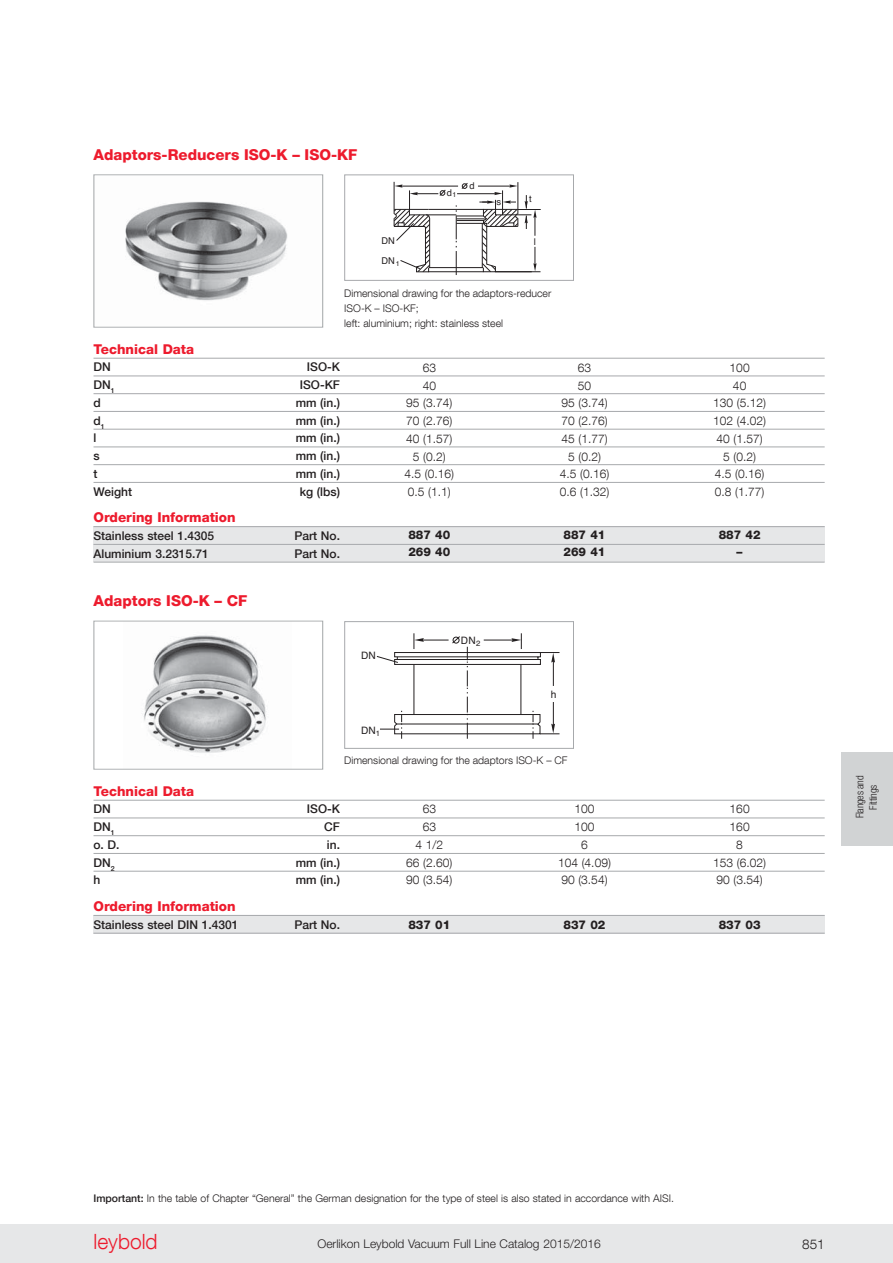
<style>
.page{position:relative;width:893px;height:1263px;background:#fff}
.page>*{position:absolute;margin:0;border:0;box-sizing:border-box;transform-origin:0 0}
.t1{font:300 21px "Helvetica Neue LT Com";color:#ed1b2d}
.t2{font:800 15px "Helvetica Neue LT Com";color:#ed1b2d}
.t3{font:800 13.5px "Helvetica Neue LT Com";color:#ed1b2d}
.t4{font:300 13.5px "Helvetica Neue LT Com";color:#231f20}
.t5{font:300 12px "Helvetica Neue LT Com";color:#231f20}
.t6{font:500 12px "Helvetica Neue LT Com";color:#231f20}
.t7{font:300 12px "Helvetica Neue LT Std";color:#231f20}
.t8{font:800 12px "Helvetica Neue LT Com";color:#231f20}
.t9{font:300 10.5px/15px "Helvetica Neue LT Com";color:#231f20}
.t10{font:300 condensed 10.5px/13.5px "Helvetica Neue LT Com";letter-spacing:-.025em;color:#231f20;text-align:center}
.t11{font:10.2px "Helvetica";color:#231f20}
.t12{font:9.3px "Helvetica";color:#231f20}
.s1{font-weight:500}
</style>
<div class="page">
<div style="left:0;top:1224px;width:893px;height:39px;background:#e6e7e8"></div>
<div style="left:842px;top:753px;width:51px;height:93px;background:#d1d3d4"></div>
<img style="left:125px;top:201px;width:163px;height:100px">
<div style="left:94px;top:174px;width:229px;height:154px;border:1px solid #a9acae"></div>
<svg style="left:393px;top:182px;width:148px;height:93px"></svg>
<div style="left:344px;top:175px;width:230px;height:106px;border:1px solid #a7a9ac"></div>
<div style="left:94px;top:527px;width:731px;height:35px;background:#e6e7e8"></div>
<hr style="left:94px;top:358px;width:731px;height:1px;background:#a7a9ac">
<hr style="left:94px;top:376px;width:731px;height:1px;background:#a7a9ac">
<hr style="left:94px;top:393px;width:731px;height:1px;background:#a7a9ac">
<hr style="left:94px;top:411px;width:731px;height:1px;background:#a7a9ac">
<hr style="left:94px;top:429px;width:731px;height:1px;background:#a7a9ac">
<hr style="left:94px;top:447px;width:731px;height:1px;background:#a7a9ac">
<hr style="left:94px;top:464px;width:731px;height:1px;background:#a7a9ac">
<hr style="left:94px;top:482px;width:731px;height:1px;background:#a7a9ac">
<hr style="left:94px;top:526px;width:731px;height:1px;background:#a7a9ac">
<hr style="left:94px;top:544px;width:731px;height:1px;background:#a7a9ac">
<hr style="left:94px;top:562px;width:731px;height:1px;background:#a7a9ac">
<img style="left:143px;top:635px;width:124px;height:118px">
<div style="left:94px;top:621px;width:229px;height:149px;border:1px solid #a9acae"></div>
<svg style="left:376px;top:633px;width:183px;height:106px"></svg>
<div style="left:344px;top:621px;width:230px;height:128px;border:1px solid #a7a9ac"></div>
<div style="left:94px;top:915px;width:731px;height:19px;background:#e6e7e8"></div>
<hr style="left:94px;top:800px;width:731px;height:1px;background:#a7a9ac">
<hr style="left:94px;top:818px;width:731px;height:1px;background:#a7a9ac">
<hr style="left:94px;top:835px;width:731px;height:1px;background:#a7a9ac">
<hr style="left:94px;top:853px;width:731px;height:1px;background:#a7a9ac">
<hr style="left:94px;top:871px;width:731px;height:1px;background:#a7a9ac">
<hr style="left:94px;top:915px;width:731px;height:1px;background:#a7a9ac">
<hr style="left:94px;top:933px;width:731px;height:1px;background:#a7a9ac">
<h2 class="t2" style="left:94px;top:149px;width:265px">Adaptors-Reducers ISO-K – ISO-KF</h2>
<p class="t12" style="left:381px;top:237px;width:15px">DN</p>
<p class="t12" style="left:381px;top:258px;width:20px">DN<sub>1</sub></p>
<p class="t12" style="left:447px;top:190px;width:11px">d<sub>1</sub></p>
<p class="t12" style="left:470px;top:183px;width:7px">d</p>
<p class="t12" style="left:497px;top:198px;width:6px">s</p>
<p class="t12" style="left:529px;top:196px;width:4px">t</p>
<p class="t12" style="left:534px;top:238px;width:4px">l</p>
<p class="t9" style="left:344px;top:287px;width:209px">Dimensional drawing for the adaptors-reducer<br>ISO-K – ISO-KF;<br>left: aluminium; right: stainless steel</p>
<p class="t3" style="left:94px;top:344px;width:102px">Technical Data</p>
<p class="t6" style="left:94px;top:363px;width:19px">DN</p>
<p class="t6" style="left:307px;top:363px;width:35px">ISO-K</p>
<p class="t6" style="left:94px;top:380px;width:23px">DN<sub>1</sub></p>
<p class="t6" style="left:300px;top:380px;width:42px">ISO-KF</p>
<p class="t6" style="left:94px;top:398px;width:9px">d</p>
<p class="t6" style="left:296px;top:398px;width:46px">mm (in.)</p>
<p class="t6" style="left:94px;top:416px;width:13px">d<sub>1</sub></p>
<p class="t6" style="left:296px;top:416px;width:46px">mm (in.)</p>
<p class="t6" style="left:94px;top:434px;width:4px">l</p>
<p class="t6" style="left:296px;top:434px;width:46px">mm (in.)</p>
<p class="t6" style="left:94px;top:451px;width:8px">s</p>
<p class="t6" style="left:296px;top:451px;width:46px">mm (in.)</p>
<p class="t6" style="left:94px;top:469px;width:5px">t</p>
<p class="t6" style="left:296px;top:469px;width:46px">mm (in.)</p>
<p class="t6" style="left:94px;top:487px;width:40px">Weight</p>
<p class="t6" style="left:300px;top:487px;width:42px">kg (lbs)</p>
<p class="t3" style="left:94px;top:512px;width:144px">Ordering Information</p>
<p class="t6" style="left:94px;top:531px;width:122px">Stainless steel 1.4305</p>
<p class="t6" style="left:294px;top:531px;width:47px">Part No.</p>
<p class="t6" style="left:94px;top:549px;width:117px">Aluminium 3.2315.71</p>
<p class="t6" style="left:294px;top:549px;width:47px">Part No.</p>
<h2 class="t2" style="left:94px;top:595px;width:155px">Adaptors ISO-K – CF</h2>
<p class="t11" style="left:361px;top:652px;width:16px">DN</p>
<p class="t11" style="left:361px;top:727px;width:20px">DN<sub>1</sub></p>
<p class="t5" style="left:423px;top:363px;width:15px">63</p>
<p class="t5" style="left:578px;top:363px;width:15px">63</p>
<p class="t5" style="left:730px;top:363px;width:22px">100</p>
<p class="t5" style="left:423px;top:381px;width:15px">40</p>
<p class="t5" style="left:578px;top:381px;width:15px">50</p>
<p class="t5" style="left:733px;top:381px;width:15px">40</p>
<p class="t5" style="left:406px;top:399px;width:48px">95 (3.74)</p>
<p class="t5" style="left:561px;top:399px;width:48px">95 (3.74)</p>
<p class="t5" style="left:713px;top:399px;width:54px">130 (5.12)</p>
<p class="t5" style="left:406px;top:416px;width:48px">70 (2.76)</p>
<p class="t5" style="left:561px;top:416px;width:48px">70 (2.76)</p>
<p class="t5" style="left:713px;top:416px;width:54px">102 (4.02)</p>
<p class="t5" style="left:406px;top:434px;width:48px">40 (1.57)</p>
<p class="t5" style="left:561px;top:434px;width:48px">45 (1.77)</p>
<p class="t5" style="left:716px;top:434px;width:48px">40 (1.57)</p>
<p class="t5" style="left:413px;top:452px;width:34px">5 (0.2)</p>
<p class="t5" style="left:568px;top:452px;width:34px">5 (0.2)</p>
<p class="t5" style="left:723px;top:452px;width:34px">5 (0.2)</p>
<p class="t5" style="left:405px;top:470px;width:51px">4.5 (0.16)</p>
<p class="t5" style="left:560px;top:470px;width:51px">4.5 (0.16)</p>
<p class="t5" style="left:715px;top:470px;width:51px">4.5 (0.16)</p>
<p class="t5" style="left:408px;top:487px;width:44px">0.5 (1.1)</p>
<p class="t5" style="left:560px;top:487px;width:51px">0.6 (1.32)</p>
<p class="t5" style="left:715px;top:487px;width:51px">0.8 (1.77)</p>
<p class="t8" style="left:408px;top:530px;width:43px">887 40</p>
<p class="t8" style="left:563px;top:530px;width:43px">887 41</p>
<p class="t8" style="left:719px;top:530px;width:43px">887 42</p>
<p class="t8" style="left:408px;top:548px;width:43px">269 40</p>
<p class="t8" style="left:563px;top:548px;width:43px">269 41</p>
<p class="t8" style="left:737px;top:548px;width:7px">–</p>
<p class="t11" style="left:461px;top:637px;width:21px">DN<sub>2</sub></p>
<p class="t11" style="left:551px;top:691px;width:7px">h</p>
<p class="t9" style="left:344px;top:755px;width:225px">Dimensional drawing for the adaptors ISO-K – CF</p>
<p class="t3" style="left:94px;top:786px;width:102px">Technical Data</p>
<p class="t6" style="left:94px;top:805px;width:19px">DN</p>
<p class="t6" style="left:307px;top:805px;width:35px">ISO-K</p>
<p class="t6" style="left:94px;top:823px;width:23px">DN<sub>1</sub></p>
<p class="t6" style="left:324px;top:823px;width:17px">CF</p>
<p class="t6" style="left:94px;top:840px;width:28px">o. D.</p>
<p class="t6" style="left:327px;top:840px;width:15px">in.</p>
<p class="t6" style="left:94px;top:858px;width:23px">DN<sub>2</sub></p>
<p class="t6" style="left:296px;top:858px;width:46px">mm (in.)</p>
<p class="t6" style="left:94px;top:876px;width:8px">h</p>
<p class="t6" style="left:296px;top:876px;width:46px">mm (in.)</p>
<p class="t3" style="left:94px;top:901px;width:144px">Ordering Information</p>
<p class="t6" style="left:94px;top:920px;width:147px">Stainless steel DIN 1.4301</p>
<p class="t6" style="left:294px;top:920px;width:47px">Part No.</p>
<p class="t5" style="left:423px;top:805px;width:15px">63</p>
<p class="t5" style="left:574px;top:805px;width:22px">100</p>
<p class="t5" style="left:730px;top:805px;width:22px">160</p>
<p class="t5" style="left:423px;top:823px;width:15px">63</p>
<p class="t5" style="left:574px;top:823px;width:22px">100</p>
<p class="t5" style="left:730px;top:823px;width:22px">160</p>
<p class="t5" style="left:415px;top:840px;width:29px">4 1/2</p>
<p class="t5" style="left:581px;top:840px;width:8px">6</p>
<p class="t5" style="left:736px;top:840px;width:8px">8</p>
<p class="t5" style="left:406px;top:858px;width:48px">66 (2.60)</p>
<p class="t5" style="left:558px;top:858px;width:54px">104 (4.09)</p>
<p class="t5" style="left:713px;top:858px;width:54px">153 (6.02)</p>
<p class="t5" style="left:406px;top:876px;width:48px">90 (3.54)</p>
<p class="t5" style="left:561px;top:876px;width:48px">90 (3.54)</p>
<p class="t5" style="left:716px;top:876px;width:48px">90 (3.54)</p>
<p class="t8" style="left:408px;top:920px;width:43px">837 01</p>
<p class="t8" style="left:563px;top:920px;width:43px">837 02</p>
<p class="t8" style="left:719px;top:920px;width:43px">837 03</p>
<p class="t10" style="left:854px;top:818px;width:44px;rotate:-90deg">Flanges and<br>Fittings</p>
<p class="t9" style="left:94px;top:1192px;width:582px"><span class="s1">Important:</span> In the table of Chapter “General” the German designation for the type of steel is also stated in accordance with AISI.</p>
<h1 class="t1" style="left:94px;top:1234px;width:66px">leybold</h1>
<p class="t7" style="left:317px;top:1239px;width:285px">Oerlikon Leybold Vacuum Full Line Catalog 2015/2016</p>
<p class="t4" style="left:802px;top:1239px;width:24px">851</p>
</div>
